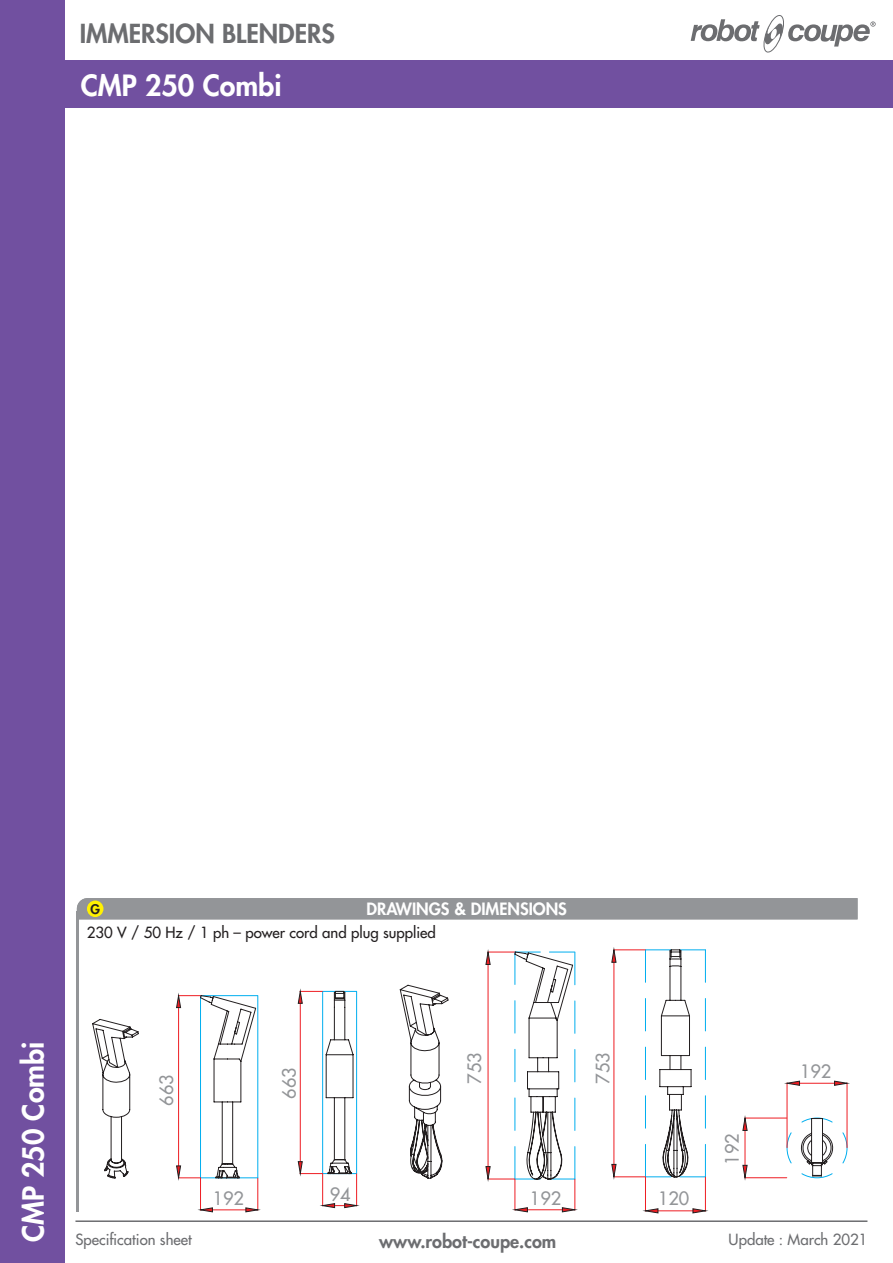
<style>
.page{position:relative;width:893px;height:1263px;background:#fff}
.page>*{position:absolute;margin:0;border:0;box-sizing:border-box;transform-origin:0 0}
.t1{font:800 28.5px "Futura";color:#fff}
.t2{font:800 25.5px "Futura";color:#6c6d70}
.t3{font:18px "Futura";color:#939598}
.t4{font:800 18px "Futura";color:#6c6d70}
.t5{font:800 16.5px "Futura";color:#fff}
.t6{font:15px "Futura";color:#231f20}
.t7{font:15px "Futura";color:#6c6d70}
.t8{font:800 12.9px "Futura";color:#231f20}
</style>
<div class="page">
<div style="left:0;top:60px;width:893px;height:47px;background:#7150a0"></div>
<svg style="left:691px;top:15px;width:185px;height:37px"></svg>
<div style="left:0;top:0;width:65px;height:1263px;background:#7150a0"></div>
<hr style="left:75px;top:1220px;width:792px;height:2px;background:#6c6d70">
<hr style="left:77px;top:911px;width:2px;height:300px;background:#939598">
<div style="left:77px;top:898px;width:780px;height:21px;background:#939598"></div>
<div style="left:87px;top:900px;width:16px;height:17px;background:#fff101;border-radius:50%"></div>
<svg style="left:176px;top:995px;width:83px;height:217px"></svg>
<svg style="left:92px;top:1019px;width:47px;height:159px"></svg>
<svg style="left:400px;top:985px;width:48px;height:193px"></svg>
<svg style="left:612px;top:949px;width:94px;height:264px"></svg>
<svg style="left:486px;top:951px;width:90px;height:261px"></svg>
<svg style="left:298px;top:990px;width:59px;height:218px"></svg>
<svg style="left:743px;top:1081px;width:105px;height:98px"></svg>
<h2 class="t2" style="left:80px;top:16px;width:257px">IMMERSION BLENDERS</h2>
<h1 class="t1" style="left:81px;top:66px;width:202px">CMP 250 Combi</h1>
<p class="t5" style="left:373px;top:898px;width:190px">ACCESSOIRES EN OPTION</p>
<p class="t6" style="left:87px;top:923px;width:350px">230 V / 50 Hz / 1 ph – power cord and plug supplied</p>
<p class="t8" style="left:90px;top:900px;width:11px">GF</p>
<p class="t5" style="left:367px;top:898px;width:202px">DRAWINGS &amp; DIMENSIONS</p>
<h1 class="t1" style="left:14px;top:1242px;width:202px;rotate:-90deg">CMP 250 Combi</h1>
<p class="t3" style="left:155px;top:1106px;width:33px;rotate:-90deg">663</p>
<p class="t3" style="left:278px;top:1099px;width:33px;rotate:-90deg">663</p>
<p class="t3" style="left:463px;top:1083px;width:33px;rotate:-90deg">753</p>
<p class="t3" style="left:591px;top:1083px;width:33px;rotate:-90deg">753</p>
<p class="t3" style="left:213px;top:1187px;width:33px">192</p>
<p class="t3" style="left:330px;top:1183px;width:22px">94</p>
<p class="t3" style="left:530px;top:1187px;width:33px">192</p>
<p class="t3" style="left:658px;top:1187px;width:33px">120</p>
<p class="t3" style="left:721px;top:1164px;width:33px;rotate:-90deg">192</p>
<p class="t3" style="left:800px;top:1060px;width:33px">192</p>
<p class="t7" style="left:75px;top:1230px;width:118px">Specification sheet</p>
<p class="t4" style="left:379px;top:1229px;width:179px">www.robot-coupe.com</p>
<p class="t7" style="left:729px;top:1230px;width:140px">Update : March 2021</p>
</div>
